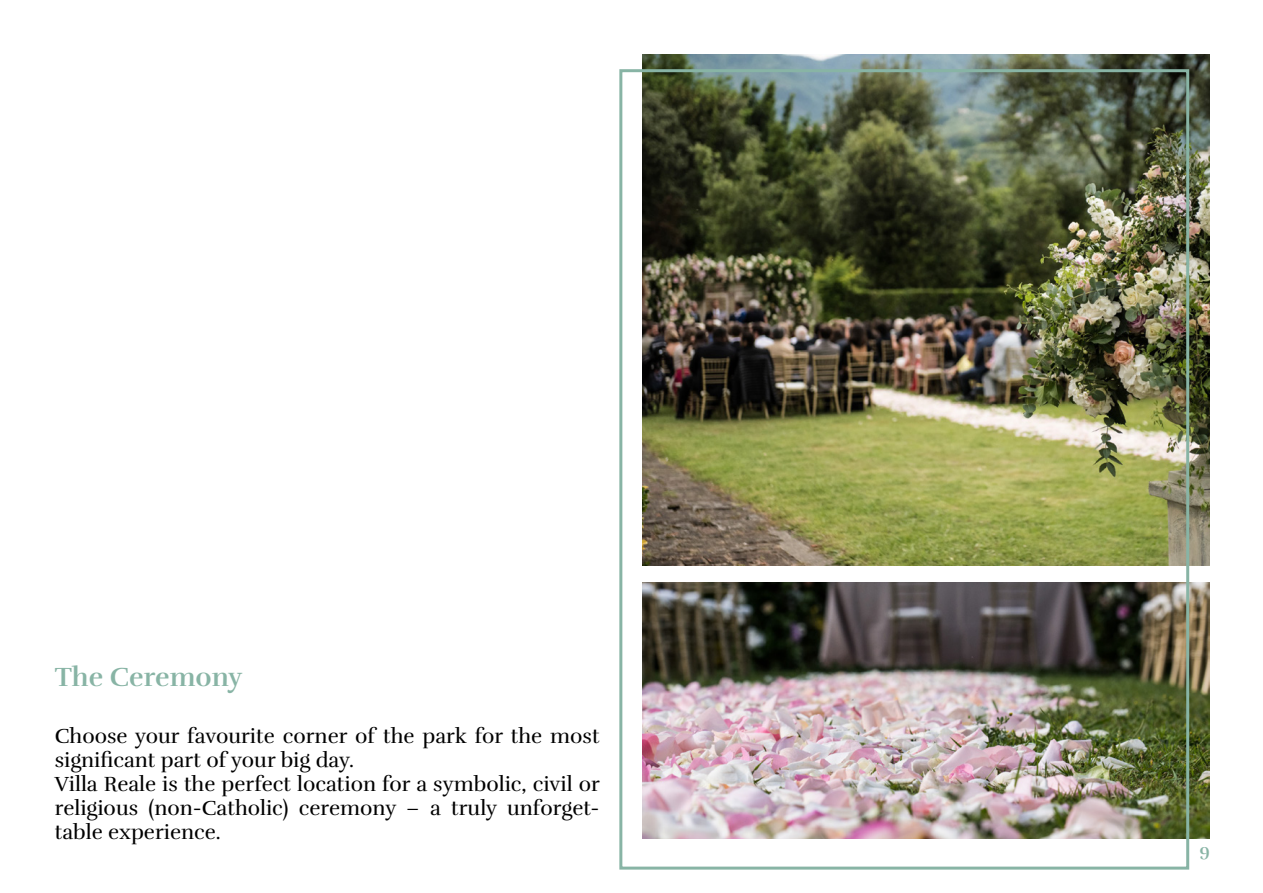
<style>
.page{position:relative;width:1263px;height:893px;background:#fff}
.page>*{position:absolute;margin:0;border:0;box-sizing:border-box;transform-origin:0 0}
.t1{font:700 27px "Rufina";color:#88b4a5}
.t2{font:21px/24px "Rufina";color:#000}
.t3{font:700 18px "Rufina";color:#88b4a5}
</style>
<div class="page">
<img style="left:643px;top:54px;width:567px;height:512px">
<img style="left:643px;top:583px;width:567px;height:256px">
<div style="left:619px;top:69px;width:570px;height:801px;border:3px solid #88b4a5"></div>
<p class="t1" style="left:55px;top:660px;width:189px">The Ceremony</p>
<p class="t2" style="left:55px;top:724px;width:547px">Choose your favourite corner of the park for the most significant part of your big day.<br>Villa Reale is the perfect location for a symbolic, civil or religious (non-Catholic) ceremony – a truly unforget&shy;table experience.</p>
<p class="t3" style="left:1199px;top:839px;width:12px">9</p>
</div>
